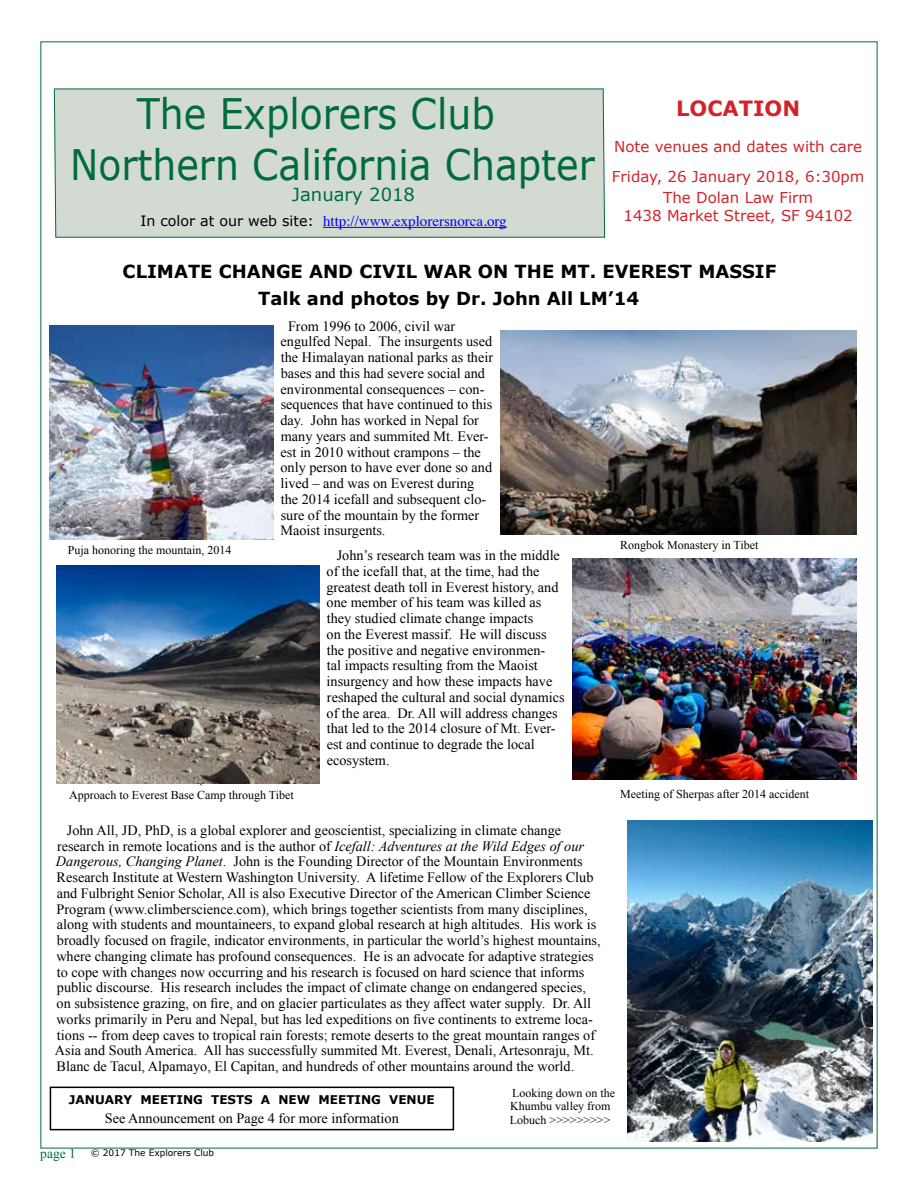
<style>
.page{position:relative;width:918px;height:1188px;background:#fff}
.page>*{position:absolute;margin:0;border:0;box-sizing:border-box;transform-origin:0 0}
.t1{font:42px/50.4px "Verdana";color:#006c3e;scale:.9 1}
.t2{font:700 21px "Verdana";color:#d2232a}
.t3{font:700 18px/27px "Verdana";color:#000;text-align:center}
.t4{font:18px "Verdana";color:#006c3e}
.t5{font:15px/30px "Verdana";color:#d2232a}
.t6{font:15px "Times";color:#00f}
.t7{font:14.25px/15.8px "Times New Roman";color:#000}
.t8{font:12px/13.5px "Times New Roman";color:#000}
.t9{font:700 12px "Verdana";color:#000}
.t10{font:9px "Verdana";color:#000}
.s1{font-family:"Verdana";font-size:14.25px;color:#000}
.s2{font-style:italic}
.s3{font-family:"Times New Roman";font-size:13.5px;color:#006c3e}
</style>
<div class="page">
<div style="left:54px;top:88px;width:551px;height:150px;background:#d2dad1"></div>
<hr style="left:323px;top:227px;width:184px;height:1px;background:#00f">
<img style="left:50px;top:325px;width:223px;height:214px">
<img style="left:500px;top:330px;width:356px;height:204px">
<img style="left:627px;top:821px;width:246px;height:321px">
<img style="left:56px;top:565px;width:263px;height:218px">
<img style="left:572px;top:559px;width:284px;height:221px">
<div style="left:50px;top:1087px;width:404px;height:43px;border:2px solid #000"></div>
<h1 class="t1" style="left:70px;top:89px;width:584px;text-indent:66px">The Explorers Club<br>Northern California Chapter</h1>
<p class="t4" style="left:292px;top:183px;width:125px">January 2018</p>
<p class="t6" style="left:140px;top:207px;width:368px"><span class="s1">In color at our web site:</span> http://www.explorersnorca.org</p>
<h2 class="t2" style="left:676px;top:95px;width:126px">LOCATION</h2>
<p class="t5" style="left:612px;top:132px;width:254px">Note venues and dates with care<br>Friday, 26 January 2018, 6:30pm</p>
<p class="t5" style="left:624px;top:189px;width:231px;line-height:18px;text-align:center">The Dolan Law Firm<br>1438 Market Street, SF 94102</p>
<p class="t3" style="left:123px;top:258px;width:655px">CLIMATE CHANGE AND CIVIL WAR ON THE MT. EVEREST MASSIF<br>Talk and photos by Dr. John All LM’14</p>
<p class="t8" style="left:68px;top:543px;width:165px">Puja honoring the mountain, 2014</p>
<p class="t7" style="left:280px;top:318px;width:214px;text-indent:8px">From 1996 to 2006, civil war engulfed Nepal. The insurgents used the Himalayan national parks as their bases and this had severe social and environmental consequences – con&shy;sequences that have continued to this day. John has worked in Nepal for many years and summited Mt. Ever&shy;est in 2010 without crampons – the only person to have ever done so and lived – and was on Everest during the 2014 icefall and subsequent clo&shy;sure of the mountain by the former Maoist insurgents.</p>
<p class="t7" style="left:326px;top:547px;width:240px;text-indent:10px">John’s research team was in the middle of the icefall that, at the time, had the greatest death toll in Everest history, and one member of his team was killed as they studied climate change impacts<br>on the Everest massif. He will discuss the positive and negative environmen-<br>tal impacts resulting from the Maoist insurgency and how these impacts have reshaped the cultural and social dynamics of the area. Dr. All will address changes that led to the 2014 closure of Mt. Ever&shy;est and continue to degrade the local ecosystem.</p>
<p class="t8" style="left:620px;top:538px;width:140px">Rongbok Monastery in Tibet</p>
<p class="t8" style="left:69px;top:788px;width:226px">Approach to Everest Base Camp through Tibet</p>
<p class="t8" style="left:620px;top:787px;width:190px">Meeting of Sherpas after 2014 accident</p>
<p class="t7" style="left:55px;top:822px;width:547px;text-indent:12px">John All, JD, PhD, is a global explorer and geoscientist, specializing in climate change research in remote locations and is the author of <span class="s2">Icefall: Adventures at the Wild Edges of our Dangerous, Changing Planet</span>. John is the Founding Director of the Mountain Environments Research Institute at Western Washington University. A lifetime Fellow of the Explorers Club and Fulbright Senior Scholar, All is also Executive Director of the American Climber Science Program (www.climberscience.com), which brings together scientists from many disciplines, along with students and mountaineers, to expand global research at high altitudes. His work is broadly focused on fragile, indicator environments, in particular the world’s highest mountains, where changing climate has profound consequences. He is an advocate for adaptive strategies to cope with changes now occurring and his research is focused on hard science that informs public discourse. His research includes the impact of climate change on endangered species, on subsistence grazing, on fire, and on glacier particulates as they affect water supply. Dr. All works primarily in Peru and Nepal, but has led expeditions on five continents to extreme loca&shy;tions -- from deep caves to tropical rain forests; remote deserts to the great mountain ranges of Asia and South America. All has successfully summited Mt. Everest, Denali, Artesonraju, Mt.<br>Blanc de Tacul, Alpamayo, El Capitan, and hundreds of other mountains around the world.</p>
<p class="t9" style="left:69px;top:1092px;width:367px">JANUARY MEETING TESTS A NEW MEETING VENUE</p>
<p class="t7" style="left:105px;top:1110px;width:296px">See Announcement on Page 4 for more information</p>
<p class="t10" style="left:40px;top:1147px;width:175px"><span class="s3">page 1</span> © 2017 The Explorers Club</p>
<p class="t8" style="left:510px;top:1086px;width:107px">Looking down on the<br>Khumbu valley from<br>Lobuch &gt;&gt;&gt;&gt;&gt;&gt;&gt;&gt;&gt;</p>
</div>
